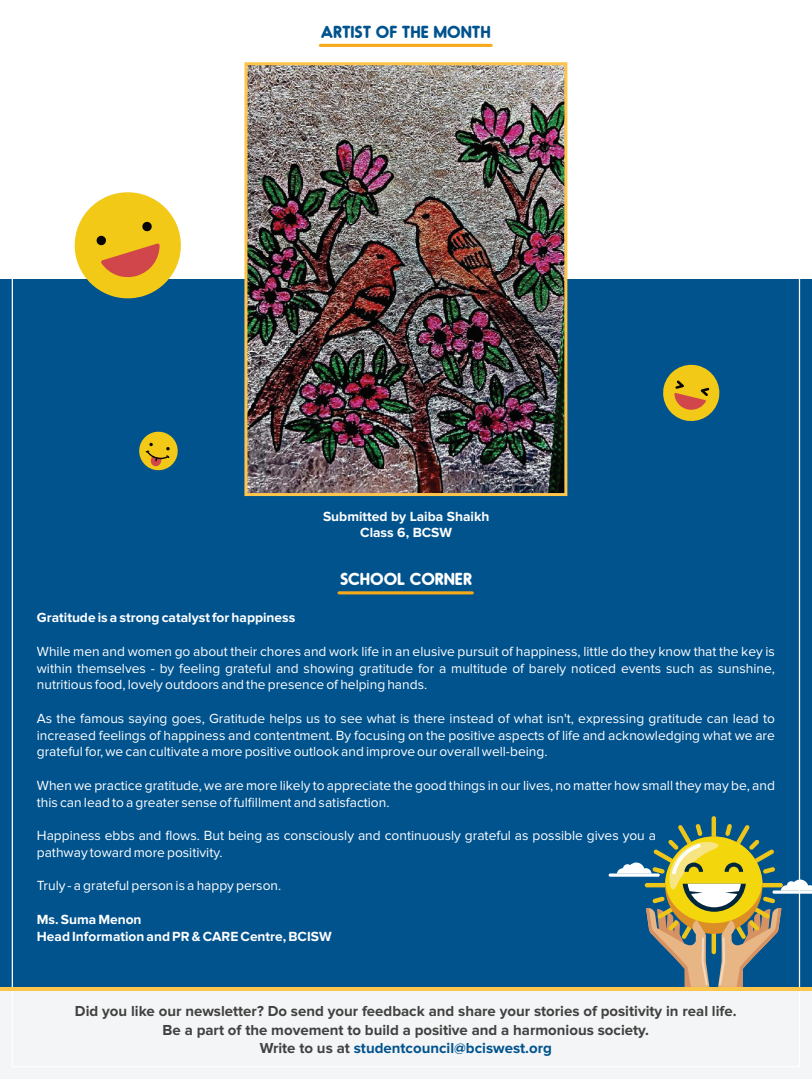
<style>
.page{position:relative;width:812px;height:1079px;background:#fff}
.page>*{position:absolute;margin:0;border:0;box-sizing:border-box;transform-origin:0 0}
.t1{font:700 16.5px "Oduda";color:#01538e}
.t2{font:700 16.5px "Oduda";color:#fff}
.t3{font:700 15px/18.2px "Proxima Nova";color:#414141;text-align:center}
.t4{font:13.75px/16.8px "Proxima Nova";color:#fff;text-align:justify}
.t5{font:700 13.75px/16.8px "Proxima Nova";color:#fff}
.s1{color:#01538e}
</style>
<div class="page">
<div style="left:0;top:280px;width:811px;height:799px;background:#01538e"></div>
<hr style="left:339px;top:591px;width:133px;height:3px;background:#f7ab1b">
<hr style="left:320px;top:44px;width:171px;height:3px;background:#f7ab1b">
<svg style="left:711px;top:816px;width:4px;height:138px"></svg>
<hr style="left:608px;top:873px;width:51px;height:3px;background:#fff;border-radius:2px">
<svg style="left:616px;top:823px;width:195px;height:164px"></svg>
<div style="left:0;top:987px;width:811px;height:92px;background:#f4f5f6"></div>
<hr style="left:0;top:987px;width:811px;height:3px;background:#fec54c">
<img style="left:248px;top:66px;width:315px;height:426px">
<div style="left:244px;top:62px;width:323px;height:434px;border:3px solid #fec54c"></div>
<svg style="left:68px;top:192px;width:119px;height:107px"></svg>
<svg style="left:663px;top:364px;width:57px;height:57px"></svg>
<svg style="left:139px;top:431px;width:39px;height:40px"></svg>
<p class="t1" style="left:320px;top:25px;width:171px">ARTIST OF THE MONTH</p>
<p class="t5" style="left:323px;top:508px;width:168px;text-align:center">Submitted by Laiba Shaikh<br>Class 6, BCSW</p>
<p class="t2" style="left:340px;top:571px;width:133px">SCHOOL CORNER</p>
<p class="t5" style="left:37px;top:610px;width:260px">Gratitude is a strong catalyst for happiness</p>
<p class="t4" style="left:37px;top:643px;width:739px">While men and women go about their chores and work life in an elusive pursuit of happiness, little do they know that the key is within themselves - by feeling grateful and showing gratitude for a multitude of barely noticed events such as sunshine, nutritious food, lovely outdoors and the presence of helping hands.</p>
<p class="t4" style="left:37px;top:710px;width:739px">As the famous saying goes, Gratitude helps us to see what is there instead of what isn't, expressing gratitude can lead to increased feelings of happiness and contentment. By focusing on the positive aspects of life and acknowledging what we are grateful for, we can cultivate a more positive outlook and improve our overall well-being.</p>
<p class="t4" style="left:37px;top:777px;width:739px">When we practice gratitude, we are more likely to appreciate the good things in our lives, no matter how small they may be, and this can lead to a greater sense of fulfillment and satisfaction.</p>
<p class="t4" style="left:37px;top:827px;width:620px">Happiness ebbs and flows. But being as consciously and continuously grateful as possible gives you a pathway toward more positivity.</p>
<p class="t4" style="left:37px;top:878px;width:246px">Truly - a grateful person is a happy person.</p>
<p class="t5" style="left:37px;top:911px;width:296px">Ms. Suma Menon<br>Head Information and PR &amp; CARE Centre, BCISW</p>
<p class="t3" style="left:75px;top:1002px;width:662px">Did you like our newsletter? Do send your feedback and share your stories of positivity in real life.<br>Be a part of the movement to build a positive and a harmonious society.<br>Write to us at <span class="s1">studentcouncil@bciswest.org</span></p>
</div>
